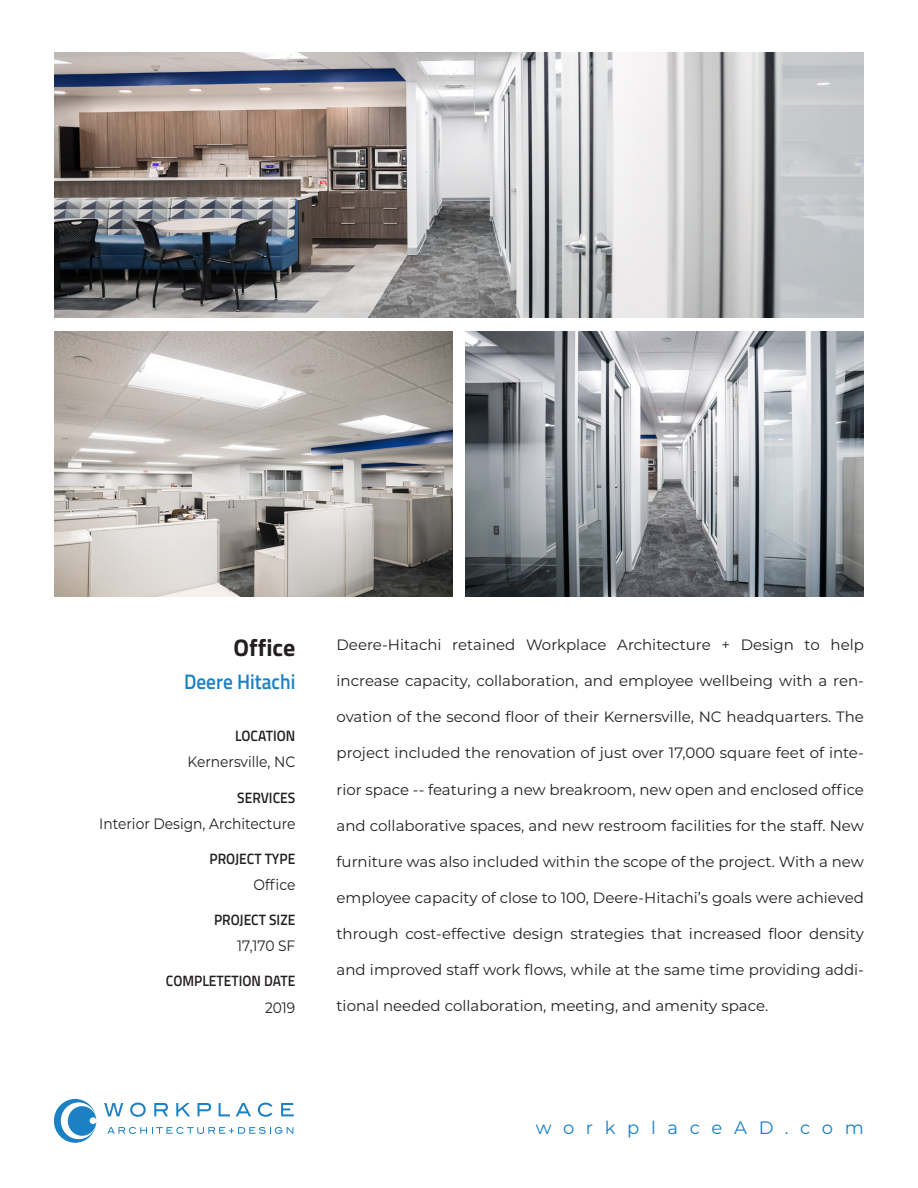
<style>
.page{position:relative;width:918px;height:1188px;background:#fff}
.page>*{position:absolute;margin:0;border:0;box-sizing:border-box;transform-origin:0 0}
.t1{font:700 24px "Titillium Web";color:#231f20}
.t2{font:600 21px "Titillium Web";color:#1b81c4;scale:.92 1}
.t3{font:18px "Montserrat";letter-spacing:.65em;color:#1b81c4}
.project_description{font:15px "Montserrat";color:#231f20}
.project_description-2{font:15px "Montserrat";color:#231f20;scale:.92 1}
.t4{font:600 15px "Titillium Web";color:#231f20;scale:.92 1}
</style>
<div class="page">
<svg style="left:107px;top:1127px;width:186px;height:7px"></svg>
<svg style="left:104px;top:1103px;width:19px;height:13px"></svg>
<svg style="left:130px;top:1103px;width:16px;height:14px"></svg>
<svg style="left:154px;top:1103px;width:14px;height:13px"></svg>
<svg style="left:176px;top:1103px;width:14px;height:13px"></svg>
<svg style="left:198px;top:1103px;width:13px;height:13px"></svg>
<svg style="left:219px;top:1103px;width:11px;height:13px"></svg>
<svg style="left:236px;top:1103px;width:15px;height:13px"></svg>
<svg style="left:258px;top:1103px;width:15px;height:14px"></svg>
<svg style="left:281px;top:1103px;width:13px;height:13px"></svg>
<svg style="left:54px;top:1099px;width:42px;height:44px"></svg>
<img style="left:54px;top:53px;width:810px;height:265px">
<img style="left:54px;top:332px;width:398px;height:264px">
<img style="left:466px;top:332px;width:398px;height:264px">
<p class="t1" style="left:234px;top:629px;width:63px">Office</p>
<p class="t2" style="left:184px;top:666px;width:123px">Deere Hitachi</p>
<p class="t4" style="left:235px;top:725px;width:67px">LOCATION</p>
<p class="project_description-2" style="left:188px;top:752px;width:119px">Kernersville, NC</p>
<p class="t4" style="left:237px;top:786px;width:65px">SERVICES</p>
<p class="project_description-2" style="left:99px;top:813px;width:215px">Interior Design, Architecture</p>
<p class="t4" style="left:210px;top:847px;width:95px">PROJECT TYPE</p>
<p class="project_description-2" style="left:254px;top:874px;width:47px">Office</p>
<p class="t4" style="left:214px;top:909px;width:90px">PROJECT SIZE</p>
<p class="project_description-2" style="left:237px;top:936px;width:65px">17,170 SF</p>
<p class="t4" style="left:166px;top:970px;width:142px">COMPLETETION DATE</p>
<p class="project_description-2" style="left:265px;top:997px;width:34px">2019</p>
<p class="project_description" style="left:337px;top:634px;width:529px">Deere-Hitachi retained Workplace Architecture + Design to help</p>
<p class="project_description" style="left:337px;top:671px;width:529px">increase capacity, collaboration, and employee wellbeing with a ren-</p>
<p class="project_description" style="left:337px;top:707px;width:529px">ovation of the second floor of their Kernersville, NC headquarters. The</p>
<p class="project_description" style="left:337px;top:743px;width:529px">project included the renovation of just over 17,000 square feet of inte-</p>
<p class="project_description" style="left:337px;top:779px;width:529px">rior space -- featuring a new breakroom, new open and enclosed office</p>
<p class="project_description" style="left:337px;top:815px;width:529px">and collaborative spaces, and new restroom facilities for the staff. New</p>
<p class="project_description" style="left:337px;top:851px;width:529px">furniture was also included within the scope of the project. With a new</p>
<p class="project_description" style="left:337px;top:887px;width:529px">employee capacity of close to 100, Deere-Hitachi’s goals were achieved</p>
<p class="project_description" style="left:337px;top:924px;width:529px">through cost-effective design strategies that increased floor density</p>
<p class="project_description" style="left:337px;top:960px;width:529px">and improved staff work flows, while at the same time providing addi-</p>
<p class="project_description" style="left:337px;top:996px;width:433px">tional needed collaboration, meeting, and amenity space.</p>
<p class="t3" style="left:536px;top:1115px;width:330px">workplaceAD.com</p>
</div>
